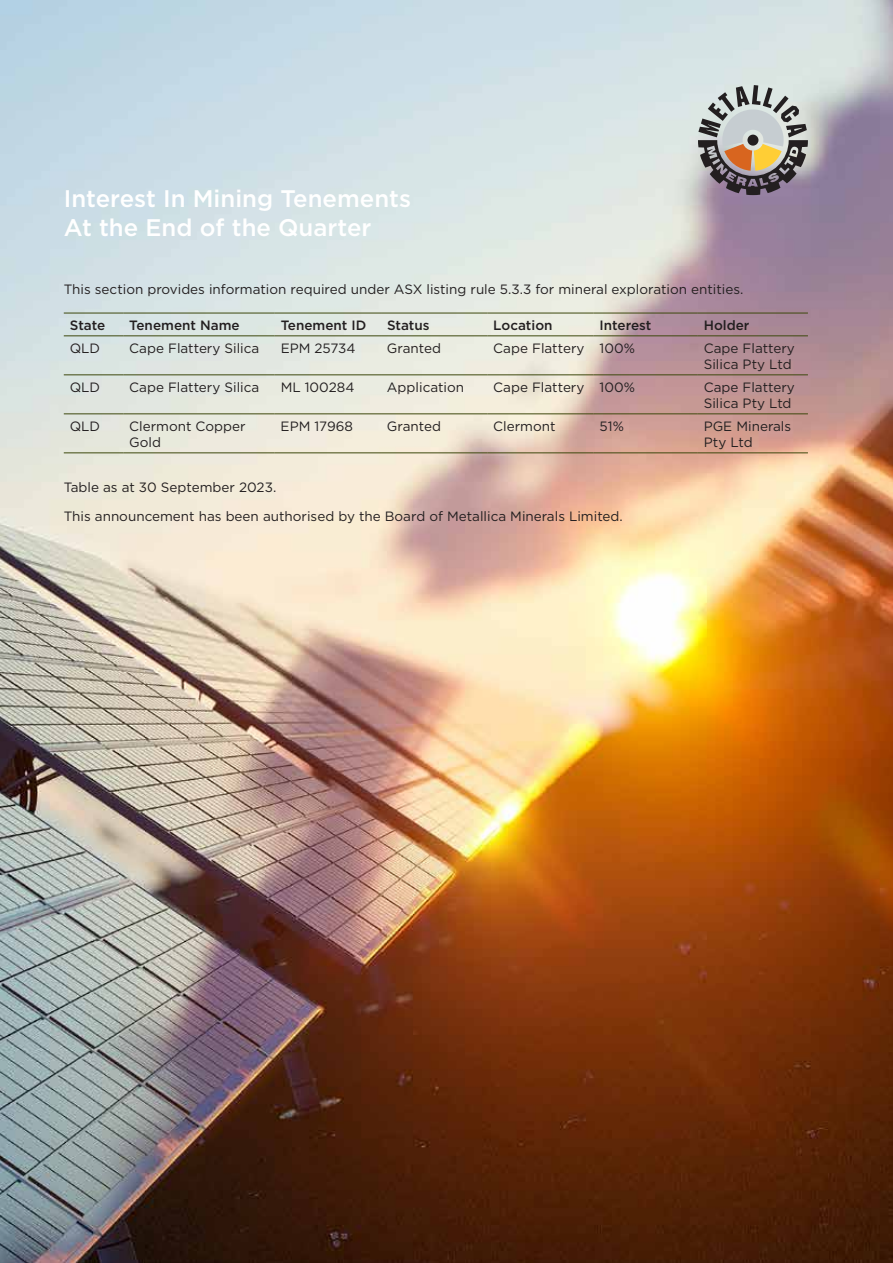
<style>
.page{position:relative;width:893px;height:1263px;background:#fff}
.page>*{position:absolute;margin:0;border:0;box-sizing:border-box;transform-origin:0 0}
.t1{font:500 24px/28.8px "Gotham";color:#fff}
.t2{font:13.5px/16.2px "Gotham";color:#231f20}
.t3{font:500 13.5px "Gotham";color:#231f20}
</style>
<div class="page">
<img style="left:0;top:0;width:893px;height:1263px">
<hr style="left:64px;top:313px;width:59px;height:1px;background:#3d480d">
<hr style="left:123px;top:313px;width:152px;height:1px;background:#3d480d">
<hr style="left:275px;top:313px;width:106px;height:1px;background:#3d480d">
<hr style="left:381px;top:313px;width:106px;height:1px;background:#3d480d">
<hr style="left:487px;top:313px;width:107px;height:1px;background:#3d480d">
<hr style="left:594px;top:313px;width:104px;height:1px;background:#3d480d">
<hr style="left:698px;top:313px;width:110px;height:1px;background:#3d480d">
<hr style="left:64px;top:336px;width:59px;height:1px;background:#3d480d">
<hr style="left:123px;top:336px;width:152px;height:1px;background:#3d480d">
<hr style="left:275px;top:336px;width:106px;height:1px;background:#3d480d">
<hr style="left:381px;top:336px;width:106px;height:1px;background:#3d480d">
<hr style="left:487px;top:336px;width:107px;height:1px;background:#3d480d">
<hr style="left:594px;top:336px;width:104px;height:1px;background:#3d480d">
<hr style="left:698px;top:336px;width:110px;height:1px;background:#3d480d">
<hr style="left:64px;top:375px;width:59px;height:1px;background:#3d480d">
<hr style="left:123px;top:375px;width:152px;height:1px;background:#3d480d">
<hr style="left:275px;top:375px;width:106px;height:1px;background:#3d480d">
<hr style="left:381px;top:375px;width:106px;height:1px;background:#3d480d">
<hr style="left:487px;top:375px;width:107px;height:1px;background:#3d480d">
<hr style="left:594px;top:375px;width:104px;height:1px;background:#3d480d">
<hr style="left:698px;top:375px;width:110px;height:1px;background:#3d480d">
<hr style="left:64px;top:414px;width:59px;height:1px;background:#3d480d">
<hr style="left:123px;top:414px;width:152px;height:1px;background:#3d480d">
<hr style="left:275px;top:414px;width:106px;height:1px;background:#3d480d">
<hr style="left:381px;top:414px;width:106px;height:1px;background:#3d480d">
<hr style="left:487px;top:414px;width:107px;height:1px;background:#3d480d">
<hr style="left:594px;top:414px;width:104px;height:1px;background:#3d480d">
<hr style="left:698px;top:414px;width:110px;height:1px;background:#3d480d">
<hr style="left:64px;top:453px;width:59px;height:1px;background:#3d480d">
<hr style="left:123px;top:453px;width:152px;height:1px;background:#3d480d">
<hr style="left:275px;top:453px;width:106px;height:1px;background:#3d480d">
<hr style="left:381px;top:453px;width:106px;height:1px;background:#3d480d">
<hr style="left:487px;top:453px;width:107px;height:1px;background:#3d480d">
<hr style="left:594px;top:453px;width:104px;height:1px;background:#3d480d">
<hr style="left:698px;top:453px;width:110px;height:1px;background:#3d480d">
<svg style="left:698px;top:85px;width:110px;height:110px;background:#9f9993"></svg>
<h1 class="t1" style="left:64px;top:184px;width:349px">Interest In Mining Tenements<br>At the End of the Quarter</h1>
<p class="t2" style="left:64px;top:281px;width:681px">This section provides information required under ASX listing rule 5.3.3 for mineral exploration entities.</p>
<p class="t3" style="left:70px;top:316px;width:37px">State</p>
<p class="t3" style="left:129px;top:316px;width:112px">Tenement Name</p>
<p class="t3" style="left:281px;top:316px;width:87px">Tenement ID</p>
<p class="t3" style="left:387px;top:316px;width:44px">Status</p>
<p class="t3" style="left:493px;top:316px;width:61px">Location</p>
<p class="t3" style="left:600px;top:316px;width:53px">Interest</p>
<p class="t3" style="left:704px;top:316px;width:47px">Holder</p>
<p class="t2" style="left:70px;top:339px;width:32px">QLD</p>
<p class="t2" style="left:129px;top:339px;width:132px">Cape Flattery Silica</p>
<p class="t2" style="left:281px;top:339px;width:76px">EPM 25734</p>
<p class="t2" style="left:387px;top:339px;width:56px">Granted</p>
<p class="t2" style="left:493px;top:339px;width:143px">Cape Flattery 100%</p>
<p class="t2" style="left:704px;top:339px;width:93px">Cape Flattery<br>Silica Pty Ltd</p>
<p class="t2" style="left:70px;top:378px;width:32px">QLD</p>
<p class="t2" style="left:129px;top:378px;width:132px">Cape Flattery Silica</p>
<p class="t2" style="left:281px;top:378px;width:75px">ML 100284</p>
<p class="t2" style="left:387px;top:378px;width:79px">Application</p>
<p class="t2" style="left:493px;top:378px;width:143px">Cape Flattery 100%</p>
<p class="t2" style="left:704px;top:378px;width:93px">Cape Flattery<br>Silica Pty Ltd</p>
<p class="t2" style="left:70px;top:417px;width:32px">QLD</p>
<p class="t2" style="left:129px;top:417px;width:118px">Clermont Copper<br>Gold</p>
<p class="t2" style="left:281px;top:417px;width:74px">EPM 17968</p>
<p class="t2" style="left:387px;top:417px;width:56px">Granted</p>
<p class="t2" style="left:493px;top:417px;width:64px">Clermont</p>
<p class="t2" style="left:600px;top:417px;width:26px">51%</p>
<p class="t2" style="left:704px;top:417px;width:89px">PGE Minerals<br>Pty Ltd</p>
<p class="t2" style="left:64px;top:473px;width:561px;line-height:29px">Table as at 30 September 2023.<br>This announcement has been authorised by the Board of Metallica Minerals Limited.</p>
</div>
